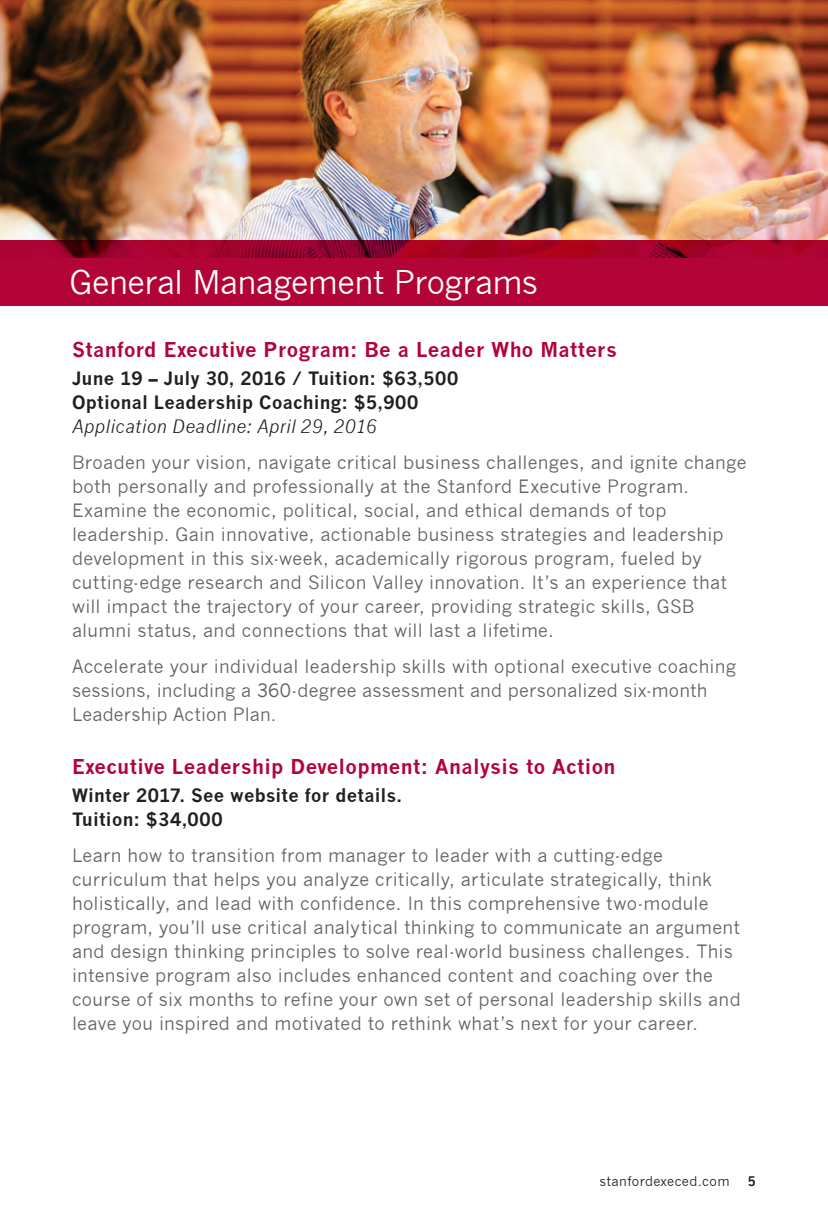
<style>
.page{position:relative;width:828px;height:1224px;background:#fff}
.page>*{position:absolute;margin:0;border:0;box-sizing:border-box;transform-origin:0 0}
.Section_Header_Red_B{font:32px "News Gothic";letter-spacing:-.015em;color:#fff}
.Course_Title{font:700 20px "News Gothic";letter-spacing:.02em;color:#b30437}
.Body_Copy_-_tight{font:18px/24px "News Gothic";letter-spacing:.015em;color:#636366}
.Body_Copy{font:18px/24px "News Gothic";letter-spacing:.01em;color:#636366}
.Course_Date{font:700 18px/24px "News Gothic";letter-spacing:.015em;color:#231f20}
.t1{font:13px "News Gothic";letter-spacing:.03em;color:#231f20}
.t2{font:700 13px "News Gothic";color:#231f20}
.s1{font-weight:400;font-style:italic}
</style>
<div class="page">
<img style="left:0;top:0;width:828px;height:240px">
<svg style="left:0;top:240px;width:828px;height:66px;background:#ac0332"></svg>
<p class="Section_Header_Red_B" style="left:70px;top:264px;width:470px">General Management Programs</p>
<p class="Course_Title" style="left:72px;top:338px;width:547px">Stanford Executive Program: Be a Leader Who Matters</p>
<p class="Course_Date" style="left:72px;top:366px;width:388px">June 19 – July 30, 2016 / Tuition: $63,500<br>Optional Leadership Coaching: $5,900<br><span class="s1">Application Deadline: April 29, 2016</span></p>
<p class="Body_Copy_-_tight" style="left:72px;top:451px;width:676px">Broaden your vision, navigate critical business challenges, and ignite change both personally and professionally at the Stanford Executive Program.<br>Examine the economic, political, social, and ethical demands of top leadership. Gain innovative, actionable business strategies and leadership development in this six-week, academically rigorous program, fueled by cutting-edge research and Silicon Valley innovation. It’s an experience that will impact the trajectory of your career, providing strategic skills, GSB alumni status, and connections that will last a lifetime.</p>
<p class="Body_Copy" style="left:72px;top:655px;width:666px">Accelerate your individual leadership skills with optional executive coaching sessions, including a 360-degree assessment and personalized six-month<br>Leadership Action Plan.</p>
<p class="Course_Title" style="left:72px;top:755px;width:545px">Executive Leadership Development: Analysis to Action</p>
<p class="Course_Date" style="left:72px;top:783px;width:332px">Winter 2017. See website for details.<br>Tuition: $34,000</p>
<p class="Body_Copy_-_tight" style="left:72px;top:844px;width:670px">Learn how to transition from manager to leader with a cutting-edge curriculum that helps you analyze critically, articulate strategically, think holistically, and lead with confidence. In this comprehensive two-module program, you’ll use critical analytical thinking to communicate an argument and design thinking principles to solve real-world business challenges. This intensive program also includes enhanced content and coaching over the course of six months to refine your own set of personal leadership skills and leave you inspired and motivated to rethink what’s next for your career.</p>
<p class="t1" style="left:599px;top:1174px;width:132px">stanfordexeced.com</p>
<p class="t2" style="left:748px;top:1173px;width:10px">5</p>
</div>
